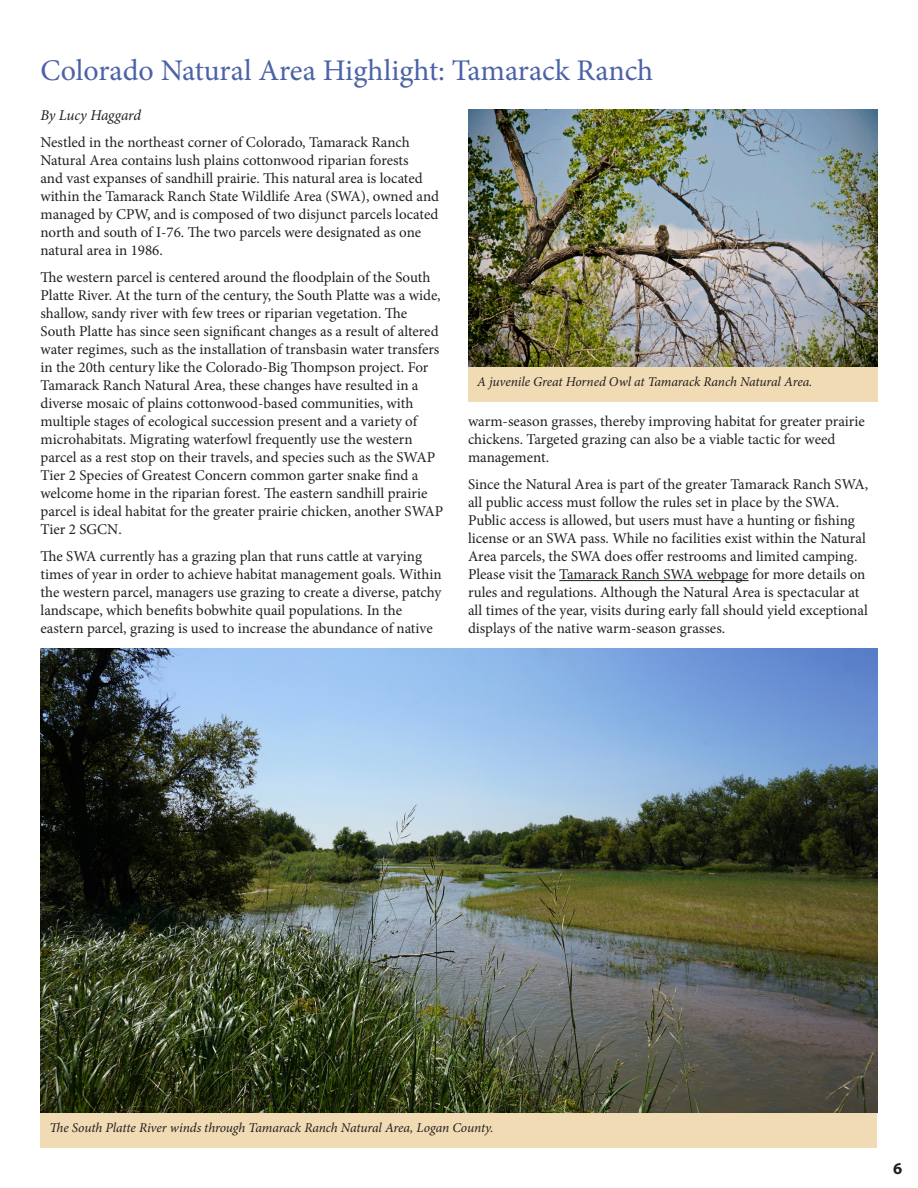
<style>
.page{position:relative;width:918px;height:1188px;background:#fff}
.page>*{position:absolute;margin:0;border:0;box-sizing:border-box;transform-origin:0 0}
.t1{font:30px "Minion Pro";color:#4c62a7}
.t2{font:700 16.5px "Myriad Pro";color:#231f20}
.t3{font:15px/18px "Minion Pro";letter-spacing:-.005em;color:#231f20}
.t4{font:italic 15px "Minion Pro";letter-spacing:-.015em;color:#231f20}
.t5{font:italic 13.5px "Minion Pro";letter-spacing:-.01em;color:#231f20}
</style>
<div class="page">
<img style="left:40px;top:648px;width:837px;height:465px">
<img style="left:468px;top:109px;width:410px;height:259px">
<div style="left:468px;top:368px;width:410px;height:34px;background:#f0dbb4"></div>
<hr style="left:559px;top:580px;width:190px;height:1px;background:#231f20">
<div style="left:40px;top:1113px;width:838px;height:35px;background:#f0dbb4"></div>
<p class="t1" style="left:40px;top:50px;width:614px">Colorado Natural Area Highlight: Tamarack Ranch</p>
<p class="t4" style="left:40px;top:105px;width:102px">By Lucy Haggard</p>
<p class="t3" style="left:40px;top:134px;width:400px">Nestled in the northeast corner of Colorado, Tamarack Ranch Natural Area contains lush plains cottonwood riparian forests<br>and vast expanses of sandhill prairie. This natural area is located within the Tamarack Ranch State Wildlife Area (SWA), owned and managed by CPW, and is composed of two disjunct parcels located north and south of I-76. The two parcels were designated as one natural area in 1986.</p>
<p class="t3" style="left:40px;top:269px;width:404px">The western parcel is centered around the floodplain of the South Platte River. At the turn of the century, the South Platte was a wide, shallow, sandy river with few trees or riparian vegetation. The South Platte has since seen significant changes as a result of altered water regimes, such as the installation of transbasin water transfers in the 20th century like the Colorado-Big Thompson project. For Tamarack Ranch Natural Area, these changes have resulted in a diverse mosaic of plains cottonwood-based communities, with multiple stages of ecological succession present and a variety of microhabitats. Migrating waterfowl frequently use the western parcel as a rest stop on their travels, and species such as the SWAP Tier 2 Species of Greatest Concern common garter snake find a welcome home in the riparian forest. The eastern sandhill prairie parcel is ideal habitat for the greater prairie chicken, another SWAP Tier 2 SGCN.</p>
<p class="t3" style="left:40px;top:548px;width:403px">The SWA currently has a grazing plan that runs cattle at varying times of year in order to achieve habitat management goals. Within the western parcel, managers use grazing to create a diverse, patchy landscape, which benefits bobwhite quail populations. In the eastern parcel, grazing is used to increase the abundance of native</p>
<p class="t5" style="left:477px;top:373px;width:337px">A juvenile Great Horned Owl at Tamarack Ranch Natural Area.</p>
<p class="t3" style="left:468px;top:412px;width:398px">warm-season grasses, thereby improving habitat for greater prairie chickens. Targeted grazing can also be a viable tactic for weed management.</p>
<p class="t3" style="left:468px;top:475px;width:402px">Since the Natural Area is part of the greater Tamarack Ranch SWA, all public access must follow the rules set in place by the SWA.<br>Public access is allowed, but users must have a hunting or fishing license or an SWA pass. While no facilities exist within the Natural Area parcels, the SWA does offer restrooms and limited camping.<br>Please visit the Tamarack Ranch SWA webpage for more details on rules and regulations. Although the Natural Area is spectacular at all times of the year, visits during early fall should yield exceptional displays of the native warm-season grasses.</p>
<p class="t5" style="left:50px;top:1119px;width:446px">The South Platte River winds through Tamarack Ranch Natural Area, Logan County.</p>
<p class="t2" style="left:893px;top:1158px;width:11px">6</p>
</div>
